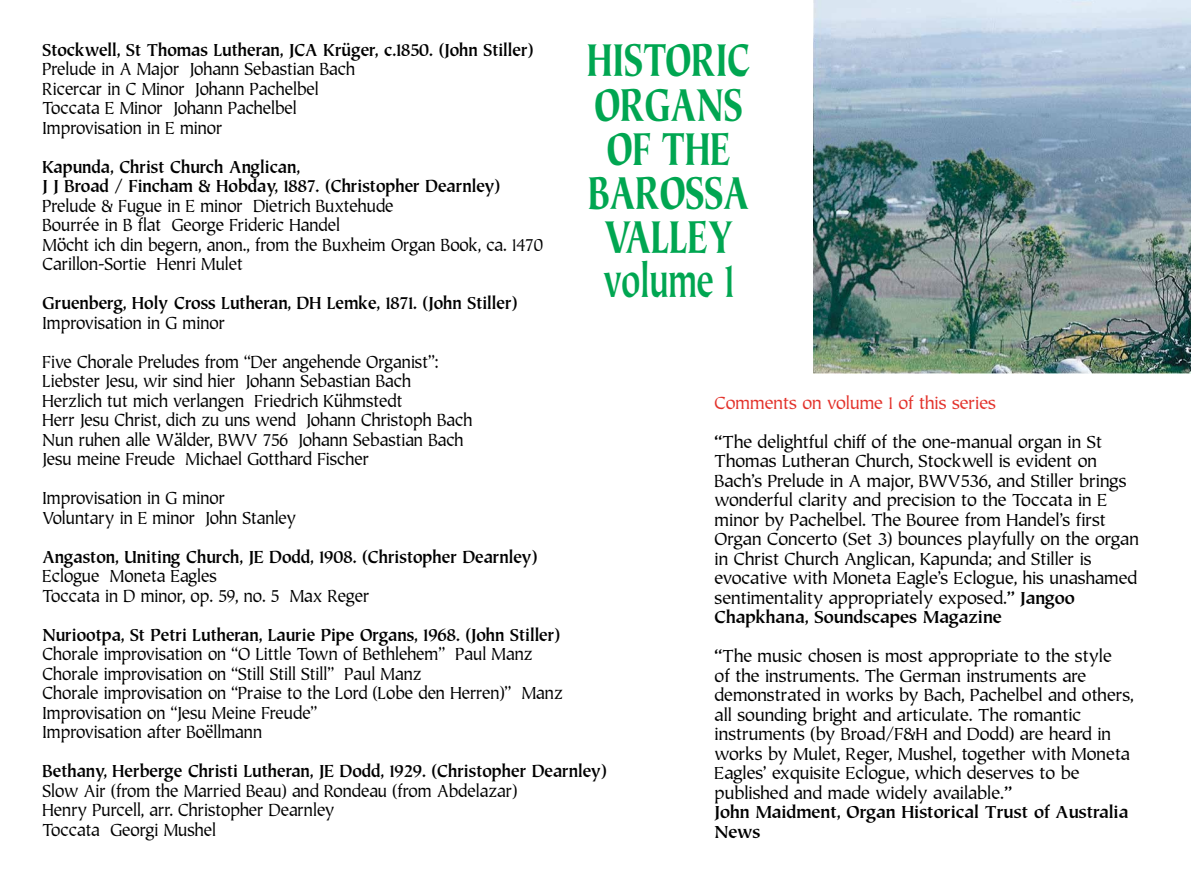
<style>
.page{position:relative;width:1191px;height:893px;background:#fff}
.page>*{position:absolute;margin:0;border:0;box-sizing:border-box;transform-origin:0 0}
.t1{font:900 44.1px/44.1px "Tiepolo";color:#00a651;text-align:center;scale:.7 1}
.t2{font:700 44.1px "Tiepolo";color:#00a651;scale:.7 1}
.t3{font:16.5px/19.5px "Tiepolo";color:#000;scale:.95 1}
.t4{font:16.5px/19.5px "Tiepolo";color:#000}
.t5{font:700 16.5px/19.5px "Tiepolo";color:#000;scale:.95 1}
.t6{font:16.5px "Tiepolo";color:#e3322b}
.s1{font-weight:900}
.s2{font-weight:700}
</style>
<div class="page">
<img style="left:813px;top:0;width:378px;height:374px">
<p class="t5" style="left:43px;top:40px;width:518px">Stockwell, St Thomas Lutheran, JCA Krüger, c.1850. (John Stiller)</p>
<p class="t3" style="left:43px;top:59px;width:330px">Prelude in A Major Johann Sebastian Bach Ricercar in C Minor Johann Pachelbel Toccata E Minor Johann Pachelbel Improvisation in E minor</p>
<p class="t5" style="left:43px;top:157px;width:483px">Kapunda, Christ Church Anglican,<br>J J Broad / Fincham &amp; Hobday, 1887. (Christopher Dearnley)</p>
<p class="t3" style="left:43px;top:196px;width:528px">Prelude &amp; Fugue in E minor Dietrich Buxtehude<br>Bourrée in B flat George Frideric Handel<br>Möcht ich din begern, anon., from the Buxheim Organ Book, ca. 1470<br>Carillon-Sortie Henri Mulet</p>
<p class="t5" style="left:43px;top:293px;width:501px">Gruenberg, Holy Cross Lutheran, DH Lemke, 1871. (John Stiller)</p>
<p class="t3" style="left:43px;top:313px;width:194px">Improvisation in G minor</p>
<p class="t3" style="left:43px;top:352px;width:454px">Five Chorale Preludes from “Der angehende Organist”:<br>Liebster Jesu, wir sind hier Johann Sebastian Bach Herzlich tut mich verlangen Friedrich Kühmstedt<br>Herr Jesu Christ, dich zu uns wend Johann Christoph Bach Nun ruhen alle Wälder, BWV 756 Johann Sebastian Bach Jesu meine Freude Michael Gotthard Fischer</p>
<p class="t3" style="left:43px;top:488px;width:268px">Improvisation in G minor<br>Voluntary in E minor John Stanley</p>
<p class="t5" style="left:43px;top:547px;width:522px">Angaston, Uniting Church, JE Dodd, 1908. (Christopher Dearnley)</p>
<p class="t3" style="left:43px;top:566px;width:346px">Eclogue Moneta Eagles<br>Toccata in D minor, op. 59, no. 5 Max Reger</p>
<p class="t5" style="left:43px;top:625px;width:546px">Nuriootpa, St Petri Lutheran, Laurie Pipe Organs, 1968. (John Stiller)</p>
<p class="t3" style="left:43px;top:644px;width:549px">Chorale improvisation on “O Little Town of Bethlehem” Paul Manz Chorale improvisation on “Still Still Still” Paul Manz<br>Chorale improvisation on “Praise to the Lord (Lobe den Herren)” Manz Improvisation on “Jesu Meine Freude”<br>Improvisation after Boëllmann</p>
<p class="t5" style="left:43px;top:761px;width:595px">Bethany, Herberge Christi Lutheran, JE Dodd, 1929. (Christopher Dearnley)</p>
<p class="t3" style="left:43px;top:781px;width:501px">Slow Air (from the Married Beau) and Rondeau (from Abdelazar)<br>Henry Purcell, arr. Christopher Dearnley<br>Toccata Georgi Mushel</p>
<h1 class="t1" style="left:587px;top:38px;width:234px">HISTORIC<br>ORGANS<br>OF THE<br>BAROSSA<br>VALLEY</h1>
<h1 class="t2" style="left:603px;top:250px;width:188px">volume 1</h1>
<p class="t6" style="left:714px;top:391px;width:283px">Comments on volume 1 of this series</p>
<p class="t4" style="left:714px;top:431px;width:426px"><span class="s1">“</span>The delightful chiff of the one-manual organ in St Thomas Lutheran Church, Stockwell is evident on Bach’s Prelude in A major, BWV536, and Stiller brings wonderful clarity and precision to the Toccata in E minor by Pachelbel. The Bouree from Handel’s first Organ Concerto (Set 3) bounces playfully on the organ in Christ Church Anglican, Kapunda; and Stiller is evocative with Moneta Eagle’s Eclogue, his unashamed sentimentality appropriately exposed.<span class="s1">”</span> <span class="s2">Jangoo Chapkhana, Soundscapes Magazine</span></p>
<p class="t4" style="left:714px;top:646px;width:420px"><span class="s1">“</span>The music chosen is most appropriate to the style<br>of the instruments. The German instruments are demonstrated in works by Bach, Pachelbel and others, all sounding bright and articulate. The romantic instruments (by Broad/F&amp;H and Dodd) are heard in works by Mulet, Reger, Mushel, together with Moneta Eagles’ exquisite Eclogue, which deserves to be published and made widely available.<span class="s1">”<br></span><span class="s2">John Maidment, Organ Historical Trust of Australia News</span></p>
</div>
